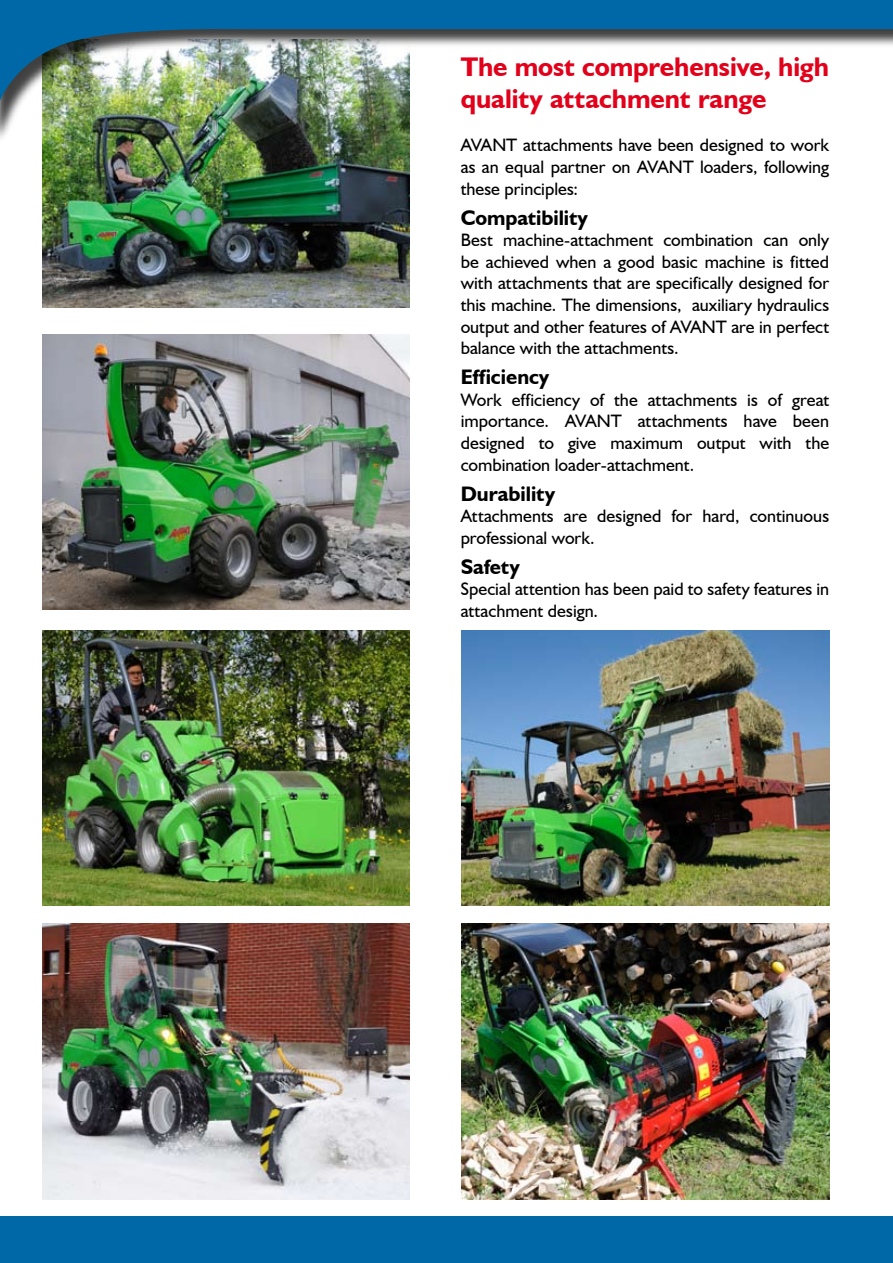
<style>
.page{position:relative;width:893px;height:1263px;background:#fff}
.page>*{position:absolute;margin:0;border:0;box-sizing:border-box;transform-origin:0 0}
.t1{font:700 27px/32.4px "Humanist 521 BT";letter-spacing:-.005em;color:#e2001a}
.t2{font:700 21px "Humanist 521 BT";color:#000}
.t3{font:18px/21.6px "Humanist 521 BT";color:#000;text-align:justify}
</style>
<div class="page">
<img style="left:43px;top:143px;width:367px;height:164px">
<img style="left:43px;top:630px;width:367px;height:275px">
<img style="left:43px;top:334px;width:367px;height:275px">
<img style="left:462px;top:924px;width:367px;height:275px">
<img style="left:43px;top:924px;width:367px;height:275px">
<div style="left:0;top:1216px;width:893px;height:47px;background:#0068a6"></div>
<img style="left:462px;top:630px;width:367px;height:276px">
<div style="left:0;top:0;width:893px;height:143px;background:#000;opacity:.75"></div>
<img style="left:0;top:0;width:893px;height:126px">
<h1 class="t1" style="left:461px;top:50px;width:370px">The most comprehensive, high quality attachment range</h1>
<p class="t3" style="left:461px;top:134px;width:370px">AVANT attachments have been designed to work as an equal partner on AVANT loaders, following these principles:</p>
<p class="t2" style="left:461px;top:204px;width:129px">Compatibility</p>
<p class="t3" style="left:461px;top:229px;width:370px">Best machine-attachment combination can only be achieved when a good basic machine is fitted with attachments that are specifically designed for this machine. The dimensions, auxiliary hydraulics output and other features of AVANT are in perfect balance with the attachments.</p>
<p class="t2" style="left:461px;top:364px;width:90px">Efficiency</p>
<p class="t3" style="left:461px;top:389px;width:370px">Work efficiency of the attachments is of great importance. AVANT attachments have been designed to give maximum output with the combination loader-attachment.</p>
<p class="t2" style="left:461px;top:480px;width:96px">Durability</p>
<p class="t3" style="left:461px;top:505px;width:370px">Attachments are designed for hard, continuous professional work.</p>
<p class="t2" style="left:461px;top:554px;width:61px">Safety</p>
<p class="t3" style="left:461px;top:578px;width:370px">Special attention has been paid to safety features in attachment design.</p>
</div>
